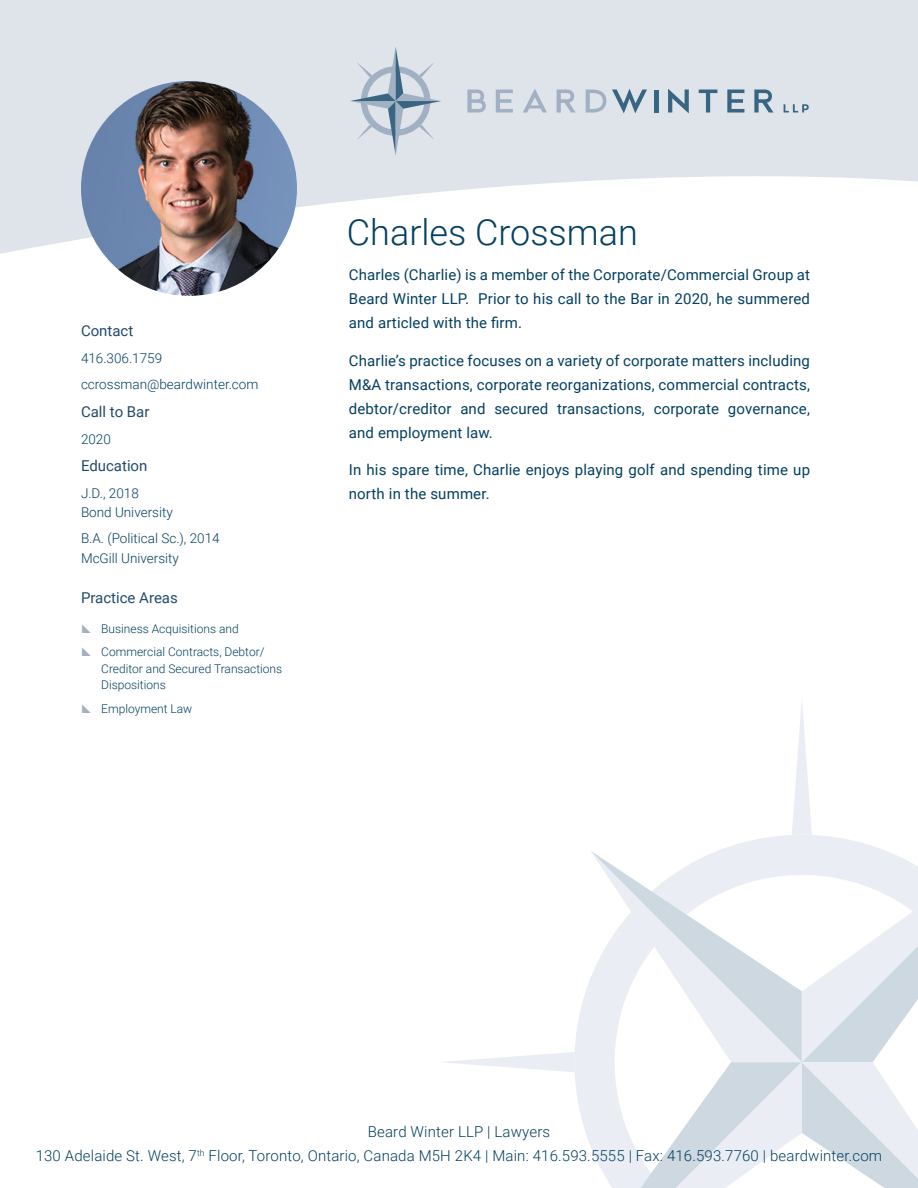
<style>
.page{position:relative;width:918px;height:1188px;background:#fff}
.page>*{position:absolute;margin:0;border:0;box-sizing:border-box;transform-origin:0 0}
.Heading_2{font:300 36px "Roboto";color:#033f60}
.t1{font:15px/24px "Roboto";letter-spacing:.01em;color:#033f60;text-align:justify}
.t2{font:300 15px "Roboto";letter-spacing:.01em;color:#033f60}
.Heading_1{font:15px "Roboto";color:#234a6b}
.Side_Bar{font:300 13.5px/19.5px "Roboto";color:#033f60}
.t3{font:300 12px/16.5px "Roboto";color:#033f60}
</style>
<div class="page">
<svg style="left:442px;top:702px;width:476px;height:486px"></svg>
<svg style="left:0;top:0;width:918px;height:254px;fill:#dfe4ea"></svg>
<img style="left:81px;top:81px;width:216px;height:215px">
<p class="Heading_1" style="left:81px;top:320px;width:54px">Contact</p>
<p class="Side_Bar" style="left:81px;top:348px;width:83px">416.306.1759</p>
<p class="Side_Bar" style="left:81px;top:374px;width:179px">ccrossman@beardwinter.com</p>
<p class="Heading_1" style="left:81px;top:401px;width:70px">Call to Bar</p>
<p class="Side_Bar" style="left:81px;top:429px;width:31px">2020</p>
<p class="Heading_1" style="left:81px;top:455px;width:68px">Education</p>
<p class="Side_Bar" style="left:81px;top:483px;width:93px">J.D., 2018<br>Bond University</p>
<p class="Side_Bar" style="left:81px;top:528px;width:140px">B.A. (Political Sc.), 2014<br>McGill University</p>
<p class="Heading_1" style="left:81px;top:587px;width:98px">Practice Areas</p>
<p class="t3" style="left:101px;top:620px;width:139px">Business Acquisitions and</p>
<p class="t3" style="left:101px;top:643px;width:183px">Commercial Contracts, Debtor/<br>Creditor and Secured Transactions<br>Dispositions</p>
<p class="t3" style="left:101px;top:700px;width:93px">Employment Law</p>
<p class="Heading_2" style="left:347px;top:207px;width:292px">Charles Crossman</p>
<p class="t1" style="left:349px;top:262px;width:463px">Charles (Charlie) is a member of the Corporate/Commercial Group at Beard Winter LLP. Prior to his call to the Bar in 2020, he summered and articled with the firm.</p>
<p class="t1" style="left:349px;top:348px;width:463px">Charlie’s practice focuses on a variety of corporate matters including M&amp;A transactions, corporate reorganizations, commercial contracts, debtor/creditor and secured transactions, corporate governance, and employment law.</p>
<p class="t1" style="left:349px;top:457px;width:463px">In his spare time, Charlie enjoys playing golf and spending time up north in the summer.</p>
<p class="t2" style="left:368px;top:1121px;width:184px">Beard Winter LLP | Lawyers</p>
<p class="t2" style="left:36px;top:1145px;width:848px">130 Adelaide St. West, 7<sup>th</sup> Floor, Toronto, Ontario, Canada M5H 2K4 | Main: 416.593.5555 | Fax: 416.593.7760 | beardwinter.com</p>
</div>
